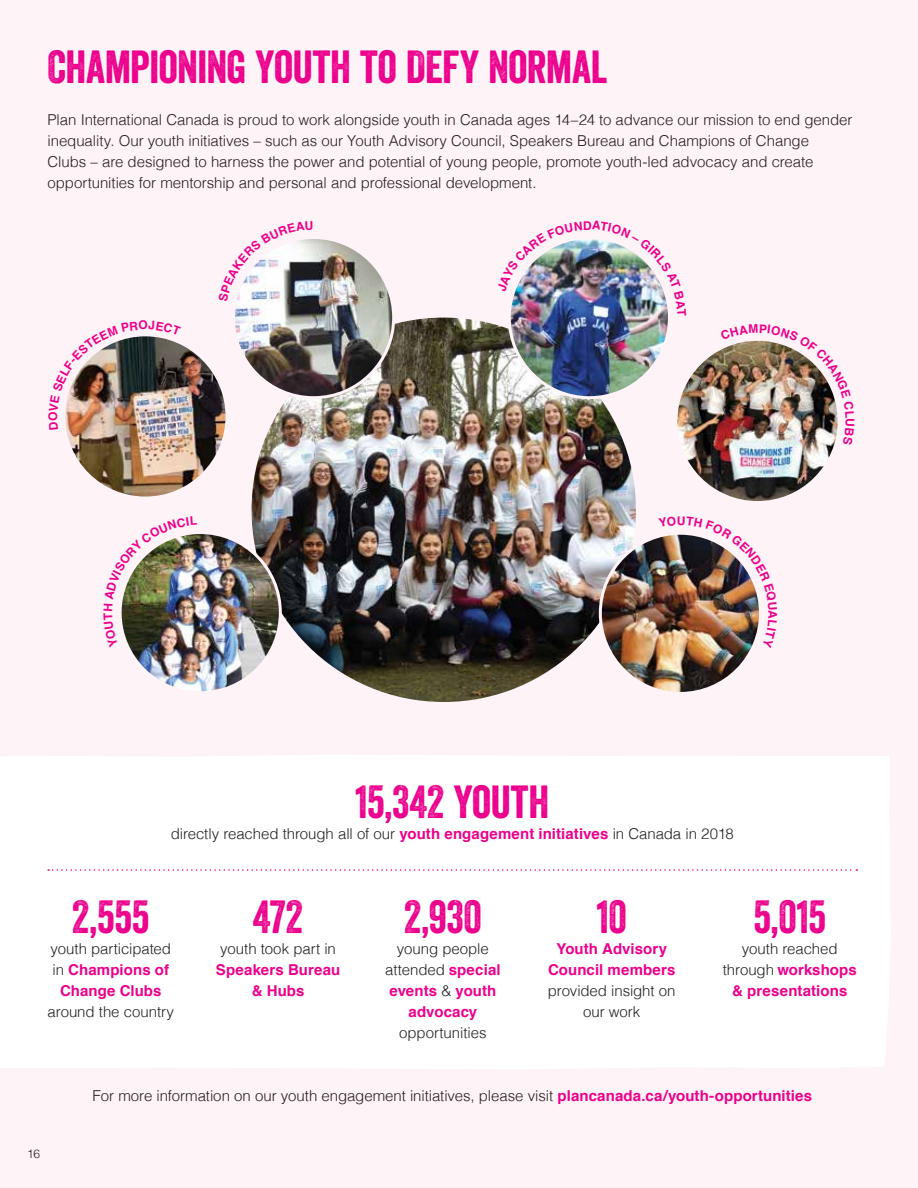
<style>
.page{position:relative;width:918px;height:1188px;background:#fef3f7}
.page>*{position:absolute;margin:0;border:0;box-sizing:border-box;transform-origin:0 0}
.t1{font:45px "Veneer";letter-spacing:-.01em;color:#ec008c}
.t2{font:300 15px/21px "Helvetica";letter-spacing:-.005em;color:#231f20}
.t3{font:700 15px/21px "Helvetica";letter-spacing:.005em;color:#ec008c;text-align:center}
.t4{font:300 12px "Helvetica";color:#231f20}
.s1{font-weight:700;color:#ec008c}
.s2{font-weight:300;color:#231f20}
</style>
<div class="page">
<div style="left:0;top:755px;width:891px;height:314px;background:#fff"></div>
<img style="left:65px;top:336px;width:160px;height:161px;border-radius:80px">
<img style="left:252px;top:318px;width:384px;height:384px;border-radius:192px">
<img style="left:677px;top:341px;width:161px;height:160px;border-radius:80px">
<svg style="left:48px;top:869px;width:809px;height:2px"></svg>
<img style="left:509px;top:238px;width:160px;height:160px;border-radius:80px">
<img style="left:233px;top:238px;width:161px;height:160px;border-radius:80px">
<img style="left:600px;top:533px;width:161px;height:160px;border-radius:80px">
<img style="left:120px;top:533px;width:160px;height:160px;border-radius:80px">
<img style="left:65px;top:336px;width:116px;height:94px">
<svg style="left:235px;top:238px;width:78px;height:63px"></svg>
<img style="left:509px;top:238px;width:160px;height:78px">
<img style="left:720px;top:340px;width:118px;height:105px">
<img style="left:120px;top:533px;width:77px;height:115px">
<img style="left:658px;top:533px;width:103px;height:115px">
<h1 class="t1" style="left:48px;top:39px;width:561px">CHAMPIONING YOUTH TO DEFY NORMAL</h1>
<p class="t2" style="left:48px;top:108px;width:806px">Plan International Canada is proud to work alongside youth in Canada ages 14–24 to advance our mission to end gender inequality. Our youth initiatives – such as our Youth Advisory Council, Speakers Bureau and Champions of Change<br>Clubs – are designed to harness the power and potential of young people, promote youth-led advocacy and create opportunities for mentorship and personal and professional development.</p>
<h1 class="t1" style="left:356px;top:774px;width:195px">15,342 YOUTH</h1>
<p class="t2" style="left:171px;top:822px;width:565px">directly reached through all of our <span class="s1">youth engagement initiatives</span> in Canada in 2018</p>
<h1 class="t1" style="left:72px;top:889px;width:79px">2,555</h1>
<p class="t3" style="left:51px;top:938px;width:122px"><span class="s2">youth participated in</span> Champions of<br>Change Clubs</p>
<p class="t2" style="left:48px;top:1000px;width:128px">around the country</p>
<h1 class="t1" style="left:253px;top:889px;width:52px">472</h1>
<p class="t2" style="left:220px;top:937px;width:117px">youth took part in</p>
<p class="t3" style="left:216px;top:959px;width:126px">Speakers Bureau &amp; Hubs</p>
<h1 class="t1" style="left:404px;top:889px;width:79px">2,930</h1>
<p class="t3" style="left:385px;top:938px;width:117px"><span class="s2">young people attended</span> special events <span class="s2">&amp;</span> youth advocacy</p>
<p class="t2" style="left:399px;top:1021px;width:89px">opportunities</p>
<h1 class="t1" style="left:597px;top:889px;width:32px">10</h1>
<p class="t3" style="left:548px;top:938px;width:129px">Youth Advisory<br>Council members</p>
<p class="t2" style="left:548px;top:979px;width:129px;text-align:center">provided insight on our work</p>
<h1 class="t1" style="left:753px;top:889px;width:74px">5,015</h1>
<p class="t3" style="left:723px;top:938px;width:135px"><span class="s2">youth reached through</span> workshops &amp; presentations</p>
<p class="t4" style="left:27px;top:1143px;width:15px">16</p>
<p class="t2" style="left:92px;top:1084px;width:721px">For more information on our youth engagement initiatives, please visit <span class="s1">plancanada.ca/youth-opportunities</span></p>
</div>
